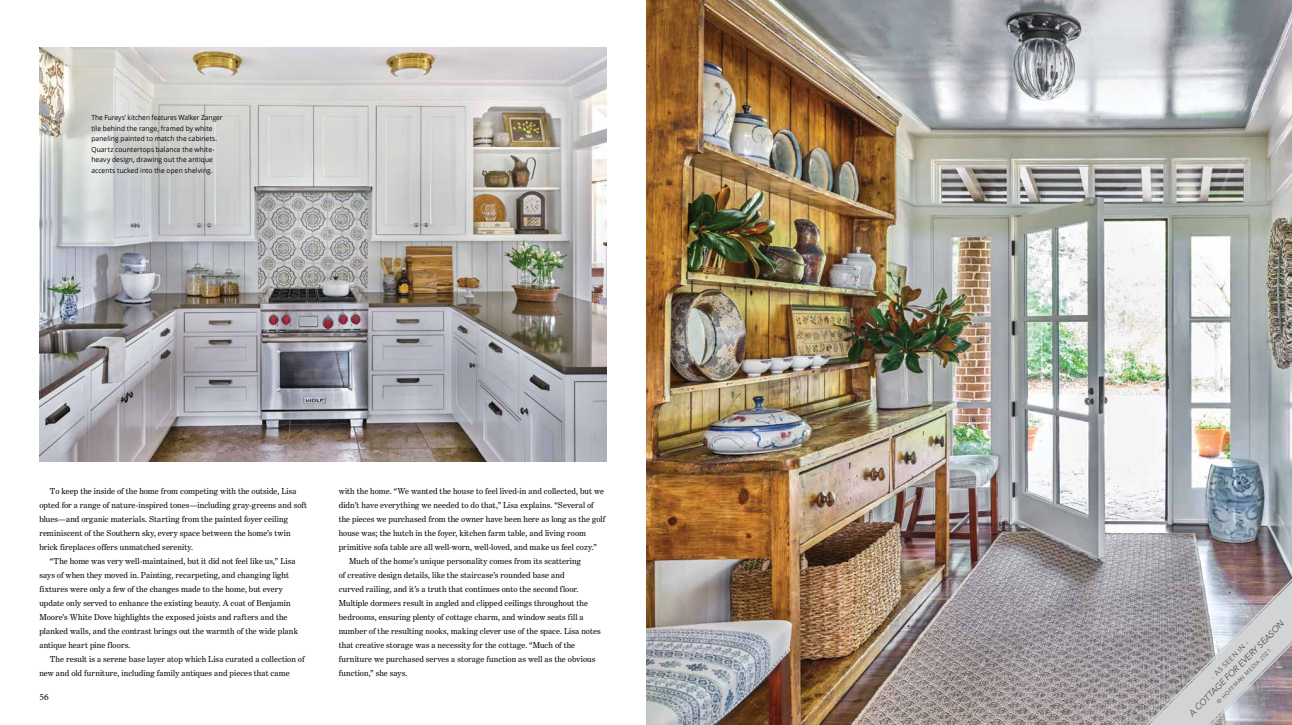
<style>
.page{position:relative;width:1292px;height:725px;background:#fff}
.page>*{position:absolute;margin:0;border:0;box-sizing:border-box;transform-origin:0 0}
.t1{font:9.62px "Minion Pro";color:#000}
.t2{font:8.75px/14px "Benton Modern";letter-spacing:.005em;color:#000;scale:.96 1}
.t3{font:italic 8.75px "Avenir";color:#4d4d4f}
.t4{font:7px/10.5px "Open Sans";letter-spacing:.015em;color:#000;scale:.95 1}
.t5{font:7px "Avenir";color:#4d4d4f}
.t6{font:5.69px "Avenir";color:#4d4d4f}
</style>
<div class="page">
<img style="left:39px;top:47px;width:567px;height:414px">
<img style="left:646px;top:0;width:646px;height:724px">
<svg style="left:1131px;top:569px;width:161px;height:155px;background:#aeaaaf"></svg>
<p class="t4" style="left:91px;top:112px;width:140px">The Fureys’ kitchen features Walker Zanger tile behind the range, framed by white paneling painted to match the cabinets.<br>Quartz countertops balance the white&shy;heavy design, drawing out the antique accents tucked into the open shelving.</p>
<p class="t2" style="left:39px;top:484px;width:280px;text-indent:10px">To keep the inside of the home from competing with the outside, Lisa opted for a range of nature-inspired tones—including gray-greens and soft blues—and organic materials. Starting from the painted foyer ceiling reminiscent of the Southern sky, every space between the home’s twin brick fireplaces offers unmatched serenity.</p>
<p class="t2" style="left:39px;top:554px;width:271px;text-indent:10px">“The home was very well-maintained, but it did not feel like us,” Lisa says of when they moved in. Painting, recarpeting, and changing light fixtures were only a few of the changes made to the home, but every update only served to enhance the existing beauty. A coat of Benjamin Moore’s White Dove highlights the exposed joists and rafters and the planked walls, and the contrast brings out the warmth of the wide plank antique heart pine floors.</p>
<p class="t2" style="left:39px;top:652px;width:278px;text-indent:10px">The result is a serene base layer atop which Lisa curated a collection of new and old furniture, including family antiques and pieces that came</p>
<p class="t1" style="left:39px;top:690px;width:11px">56</p>
<p class="t2" style="left:339px;top:484px;width:278px">with the home. “We wanted the house to feel lived-in and collected, but we</p>
<p class="t2" style="left:339px;top:498px;width:267px">didn’t have everything we needed to do that,” Lisa explains. “Several of</p>
<p class="t2" style="left:339px;top:512px;width:279px">the pieces we purchased from the owner have been here as long as the golf</p>
<p class="t2" style="left:339px;top:526px;width:259px">house was; the hutch in the foyer, kitchen farm table, and living room</p>
<p class="t2" style="left:339px;top:540px;width:270px">primitive sofa table are all well-worn, well-loved, and make us feel cozy.”</p>
<p class="t2" style="left:349px;top:554px;width:243px">Much of the home’s unique personality comes from its scattering</p>
<p class="t2" style="left:339px;top:568px;width:237px">of creative design details, like the staircase’s rounded base and</p>
<p class="t2" style="left:339px;top:582px;width:251px">curved railing, and it’s a truth that continues onto the second floor.</p>
<p class="t2" style="left:339px;top:596px;width:261px">Multiple dormers result in angled and clipped ceilings throughout the</p>
<p class="t2" style="left:339px;top:610px;width:257px">bedrooms, ensuring plenty of cottage charm, and window seats fill a</p>
<p class="t2" style="left:339px;top:624px;width:274px">number of the resulting nooks, making clever use of the space. Lisa notes</p>
<p class="t2" style="left:339px;top:638px;width:248px">that creative storage was a necessity for the cottage. “Much of the</p>
<p class="t2" style="left:339px;top:652px;width:269px">furniture we purchased serves a storage function as well as the obvious</p>
<p class="t2" style="left:339px;top:666px;width:73px">function,” she says.</p>
<p class="t3" style="left:1186px;top:710px;width:132px;rotate:-45deg">A COTTAGE FOR EVERY SEASON</p>
<p class="t5" style="left:1208px;top:674px;width:52px;rotate:-45deg">- AS SEEN IN -</p>
<p class="t6" style="left:1215px;top:699px;width:75px;rotate:-45deg">© HOFFMAN MEDIA 2021</p>
</div>
